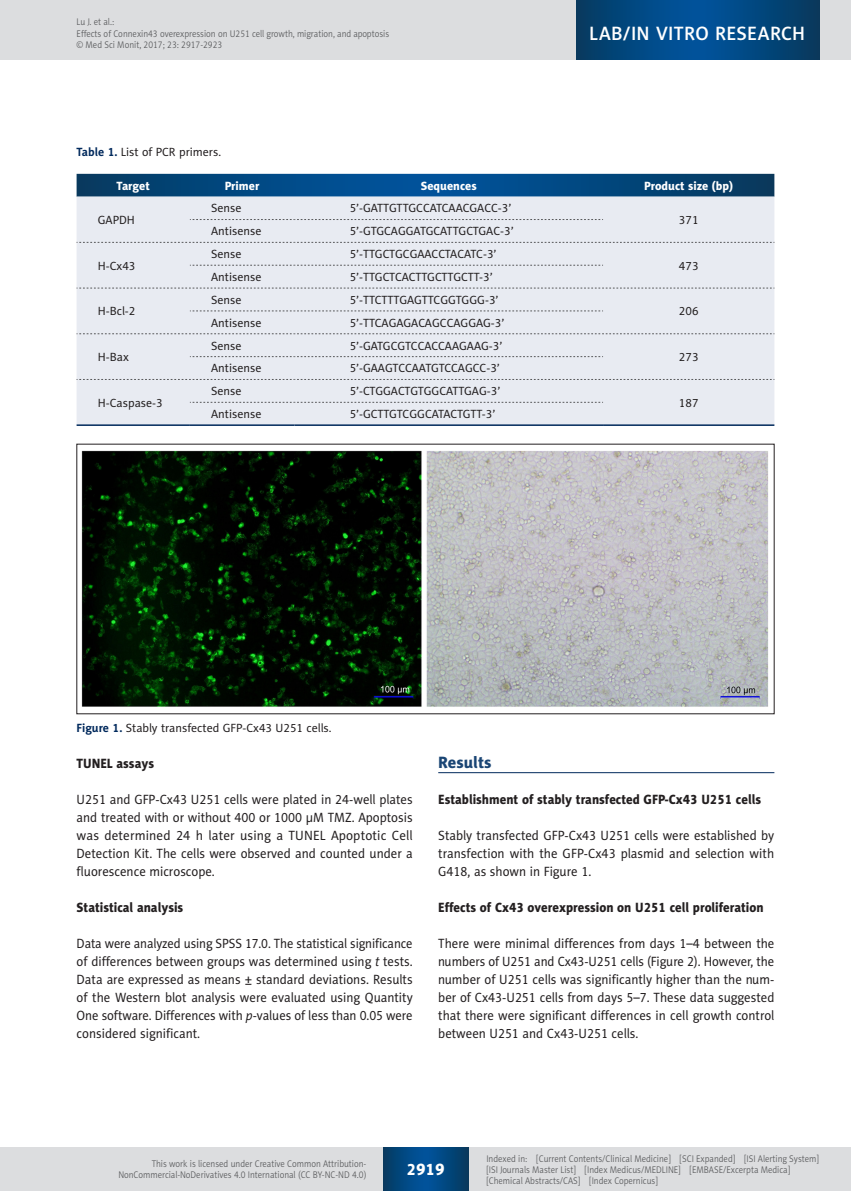
<style>
.page{position:relative;width:851px;height:1191px;background:#fff}
.page>*{position:absolute;margin:0;border:0;box-sizing:border-box;transform-origin:0 0}
.t1{font:19.5px "Naomi Sans EFN Medium";letter-spacing:.01em;color:#fff}
.MSM_Headline_1{font:16.5px "Naomi Sans EFN Heavy";color:#1a4574}
.t2{font:16.5px "Naomi Sans EFN Heavy";color:#fff}
.MSM_Body{font:13.5px/18px "Naomi Sans EFN";color:#231f20;text-align:justify;scale:.95 1}
.MSM_Body-2{font:13.5px/18px "Naomi Sans EFN";color:#231f20;text-align:justify;scale:.93 1}
.MSM_Headline_2{font:13.5px "Naomi Sans EFN Heavy";color:#231f20;scale:.95 1}
.MSM_Tabela_zawartosc{font:12px "Naomi Sans EFN";color:#231f20}
.MSM_Rycina_tytul{font:12px "Naomi Sans EFN";color:#231f20}
.MSM_Tabela_Head{font:12px "Naomi Sans EFN Heavy";color:#fff}
.MSM_Tabela_zawartosc-2{font:12px "Naomi Sans EFN";letter-spacing:-.025em;color:#231f20}
.MSM_Tabela_tytul{font:12px "Naomi Sans EFN";color:#231f20}
.MSM_pagina_zywa{font:9.75px/11.2px "Naomi Sans EFN Light";color:#57585a;scale:.9 1}
.MSM_pagina_sygnatura{font:9.75px "Naomi Sans EFN Light";color:#57585a;scale:.9 1}
.s1{font-weight:700;color:#00295c}
.s2{font-style:italic}
</style>
<div class="page">
<hr style="left:438px;top:772px;width:336px;height:1px;background:#00295c">
<svg style="left:77px;top:174px;width:697px;height:23px;background:#084b81"></svg>
<div style="left:77px;top:197px;width:697px;height:227px;background:#e8ebf2"></div>
<svg style="left:190px;top:219px;width:413px;height:1px"></svg>
<svg style="left:190px;top:265px;width:413px;height:1px"></svg>
<svg style="left:190px;top:311px;width:413px;height:1px"></svg>
<svg style="left:190px;top:356px;width:413px;height:1px"></svg>
<svg style="left:190px;top:402px;width:413px;height:1px"></svg>
<hr style="left:190px;top:424px;width:104px;height:2px;background:#00295c">
<hr style="left:294px;top:424px;width:309px;height:2px;background:#00295c">
<hr style="left:77px;top:424px;width:113px;height:2px;background:#00295c">
<svg style="left:77px;top:242px;width:697px;height:1px"></svg>
<svg style="left:77px;top:288px;width:697px;height:1px"></svg>
<svg style="left:77px;top:333px;width:697px;height:1px"></svg>
<svg style="left:77px;top:379px;width:697px;height:1px"></svg>
<hr style="left:603px;top:424px;width:171px;height:2px;background:#00295c">
<img style="left:81px;top:450px;width:688px;height:257px">
<div style="left:0;top:1148px;width:850px;height:43px;background:#dcdddf"></div>
<svg style="left:383px;top:1147px;width:85px;height:43px;background:#02477e"></svg>
<div style="left:0;top:0;width:850px;height:60px;background:#dcdddf"></div>
<svg style="left:576px;top:0;width:243px;height:60px;background:#02477e"></svg>
<p class="MSM_pagina_zywa" style="left:77px;top:16px;width:349px">Lu J. et al.:<br>Effects of Connexin43 overexpression on U251 cell growth, migration, and apoptosis</p>
<p class="MSM_pagina_sygnatura" style="left:77px;top:39px;width:163px">© Med Sci Monit, 2017; 23: 2917-2923</p>
<p class="MSM_Tabela_tytul" style="left:77px;top:145px;width:146px"><span class="s1">Table 1.</span> List of PCR primers.</p>
<h1 class="t1" style="left:589px;top:22px;width:217px">LAB/IN VITRO RESEARCH</h1>
<p class="MSM_Tabela_Head" style="left:117px;top:178px;width:35px">Target</p>
<p class="MSM_Tabela_Head" style="left:225px;top:178px;width:36px">Primer</p>
<p class="MSM_Tabela_Head" style="left:420px;top:178px;width:57px">Sequences</p>
<p class="MSM_Tabela_Head" style="left:644px;top:178px;width:90px">Product size (bp)</p>
<p class="MSM_Tabela_zawartosc" style="left:98px;top:213px;width:39px">GAPDH</p>
<p class="MSM_Tabela_zawartosc" style="left:211px;top:201px;width:32px">Sense</p>
<p class="MSM_Tabela_zawartosc" style="left:349px;top:201px;width:163px">5’-GATTGTTGCCATCAACGACC-3’</p>
<p class="MSM_Tabela_zawartosc" style="left:678px;top:213px;width:21px">371</p>
<p class="MSM_Tabela_zawartosc" style="left:211px;top:224px;width:52px">Antisense</p>
<p class="MSM_Tabela_zawartosc" style="left:349px;top:224px;width:165px">5’-GTGCAGGATGCATTGCTGAC-3’</p>
<p class="MSM_Tabela_zawartosc" style="left:98px;top:259px;width:39px">H-Cx43</p>
<p class="MSM_Tabela_zawartosc" style="left:98px;top:304px;width:39px">H-Bcl-2</p>
<p class="MSM_Tabela_zawartosc" style="left:98px;top:350px;width:32px">H-Bax</p>
<p class="MSM_Tabela_zawartosc" style="left:98px;top:396px;width:66px">H-Caspase-3</p>
<p class="MSM_Tabela_zawartosc" style="left:211px;top:247px;width:32px">Sense</p>
<p class="MSM_Tabela_zawartosc" style="left:349px;top:247px;width:148px">5’-TTGCTGCGAACCTACATC-3’</p>
<p class="MSM_Tabela_zawartosc" style="left:211px;top:270px;width:52px">Antisense</p>
<p class="MSM_Tabela_zawartosc" style="left:349px;top:270px;width:144px">5’-TTGCTCACTTGCTTGCTT-3’</p>
<p class="MSM_Tabela_zawartosc" style="left:211px;top:293px;width:32px">Sense</p>
<p class="MSM_Tabela_zawartosc" style="left:349px;top:293px;width:150px">5’-TTCTTTGAGTTCGGTGGG-3’</p>
<p class="MSM_Tabela_zawartosc" style="left:211px;top:316px;width:52px">Antisense</p>
<p class="MSM_Tabela_zawartosc" style="left:349px;top:316px;width:156px">5’-TTCAGAGACAGCCAGGAG-3’</p>
<p class="MSM_Tabela_zawartosc" style="left:211px;top:338px;width:32px">Sense</p>
<p class="MSM_Tabela_zawartosc" style="left:349px;top:338px;width:154px">5’-GATGCGTCCACCAAGAAG-3’</p>
<p class="MSM_Tabela_zawartosc" style="left:211px;top:361px;width:52px">Antisense</p>
<p class="MSM_Tabela_zawartosc" style="left:349px;top:361px;width:152px">5’-GAAGTCCAATGTCCAGCC-3’</p>
<p class="MSM_Tabela_zawartosc" style="left:211px;top:384px;width:32px">Sense</p>
<p class="MSM_Tabela_zawartosc" style="left:349px;top:384px;width:152px">5’-CTGGACTGTGGCATTGAG-3’</p>
<p class="MSM_Tabela_zawartosc" style="left:211px;top:407px;width:52px">Antisense</p>
<p class="MSM_Tabela_zawartosc-2" style="left:349px;top:407px;width:147px">5’-GCTTGTCGGCATACTGTT-3’</p>
<p class="MSM_Rycina_tytul" style="left:77px;top:721px;width:256px"><span class="s1">Figure 1.</span> Stably transfected GFP-Cx43 U251 cells.</p>
<p class="MSM_Tabela_zawartosc" style="left:678px;top:259px;width:21px">473</p>
<p class="MSM_Tabela_zawartosc" style="left:678px;top:304px;width:21px">206</p>
<p class="MSM_Tabela_zawartosc" style="left:678px;top:350px;width:21px">273</p>
<p class="MSM_Tabela_zawartosc" style="left:678px;top:396px;width:21px">187</p>
<p class="MSM_Headline_2" style="left:77px;top:755px;width:83px">TUNEL assays</p>
<p class="MSM_Body" style="left:77px;top:790px;width:355px">U251 and GFP-Cx43 U251 cells were plated in 24-well plates and treated with or without 400 or 1000 μM TMZ. Apoptosis was determined 24 h later using a TUNEL Apoptotic Cell Detection Kit. The cells were observed and counted under a fluorescence microscope.</p>
<p class="MSM_Headline_2" style="left:77px;top:899px;width:114px">Statistical analysis</p>
<p class="MSM_Body-2" style="left:77px;top:934px;width:363px">Data were analyzed using SPSS 17.0. The statistical significance of differences between groups was determined using <span class="s2">t</span> tests.<br>Data are expressed as means ± standard deviations. Results of the Western blot analysis were evaluated using Quantity One software. Differences with <span class="s2">p-</span>values of less than 0.05 were considered significant.</p>
<p class="MSM_Headline_1" style="left:438px;top:752px;width:55px">Results</p>
<p class="MSM_Headline_2" style="left:438px;top:791px;width:341px">Establishment of stably transfected GFP-Cx43 U251 cells</p>
<p class="MSM_Body" style="left:438px;top:826px;width:355px">Stably transfected GFP-Cx43 U251 cells were established by transfection with the GFP-Cx43 plasmid and selection with G418, as shown in Figure 1.</p>
<p class="MSM_Headline_2" style="left:438px;top:899px;width:344px">Effects of Cx43 overexpression on U251 cell proliferation</p>
<p class="MSM_Body" style="left:438px;top:934px;width:355px">There were minimal differences from days 1–4 between the numbers of U251 and Cx43-U251 cells (Figure 2). However, the number of U251 cells was significantly higher than the num&shy;ber of Cx43-U251 cells from days 5–7. These data suggested that there were significant differences in cell growth control between U251 and Cx43-U251 cells.</p>
<p class="MSM_pagina_zywa" style="left:118px;top:1158px;width:277px;text-align:right">This work is licensed under Creative Common Attribution-<br>NonCommercial-NoDerivatives 4.0 International (CC BY-NC-ND 4.0)</p>
<p class="t2" style="left:406px;top:1159px;width:40px">2919</p>
<p class="MSM_pagina_zywa" style="left:486px;top:1152px;width:371px">Indexed in: [Current Contents/Clinical Medicine] [SCI Expanded] [ISI Alerting System] [ISI Journals Master List] [Index Medicus/MEDLINE] [EMBASE/Excerpta Medica] [Chemical Abstracts/CAS] [Index Copernicus]</p>
</div>
